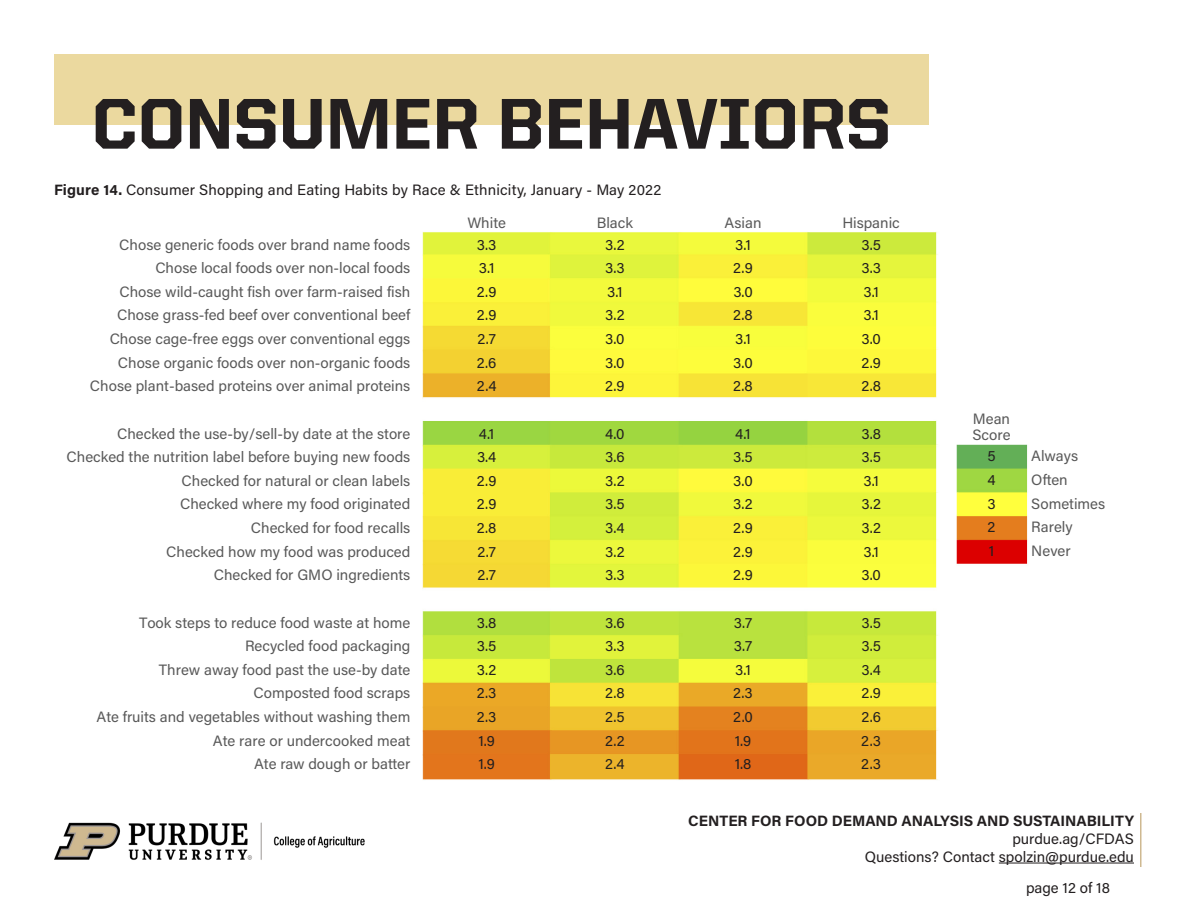
<style>
.page{position:relative;width:1188px;height:918px;background:#fff}
.page>*{position:absolute;margin:0;border:0;box-sizing:border-box;transform-origin:0 0}
.t1{font:800 72px "United Sans Reg";color:#231f20}
.t2{font:15px/23.7px "Acumin Pro";color:#595959;text-align:right}
.t3{font:15px/23.7px "Acumin Pro";letter-spacing:.005em;color:#231f20}
.t4{font:700 15px "Acumin Pro";letter-spacing:-.005em;color:#231f20}
.s1{font-weight:700}
</style>
<div class="page">
<hr style="left:999px;top:863px;width:135px;height:1px;background:#231f20">
<hr style="left:1140px;top:813px;width:2px;height:54px;background:#cfb991">
<img style="left:54px;top:822px;width:311px;height:38px">
<img style="left:422px;top:232px;width:606px;height:548px">
<div style="left:54px;top:54px;width:875px;height:71px;background:#ebd99f"></div>
<h1 class="t1" style="left:92px;top:84px;width:801px">CONSUMER BEHAVIORS</h1>
<p class="t3" style="left:54px;top:178px;width:609px"><span class="s1">Figure 14.</span> Consumer Shopping and Eating Habits by Race &amp; Ethnicity, January - May 2022</p>
<p class="t2" style="left:90px;top:232px;width:322px">Chose generic foods over brand name foods Chose local foods over non-local foods<br>Chose wild-caught fish over farm-raised fish Chose grass-fed beef over conventional beef Chose cage-free eggs over conventional eggs Chose organic foods over non-organic foods Chose plant-based proteins over animal proteins</p>
<p class="t2" style="left:67px;top:421px;width:345px">Checked the use-by/sell-by date at the store Checked the nutrition label before buying new foods Checked for natural or clean labels<br>Checked where my food originated<br>Checked for food recalls<br>Checked how my food was produced<br>Checked for GMO ingredients</p>
<p class="t2" style="left:96px;top:610px;width:315px">Took steps to reduce food waste at home<br>Recycled food packaging<br>Threw away food past the use-by date<br>Composted food scraps<br>Ate fruits and vegetables without washing them<br>Ate rare or undercooked meat<br>Ate raw dough or batter</p>
<p class="t2" style="left:467px;top:210px;width:40px">White</p>
<p class="t3" style="left:477px;top:232px;width:21px">3.3<br>3.1<br>2.9<br>2.9<br>2.7<br>2.6<br>2.4</p>
<p class="t3" style="left:477px;top:421px;width:21px">4.1<br>3.4<br>2.9<br>2.9<br>2.8<br>2.7<br>2.7</p>
<p class="t3" style="left:477px;top:610px;width:21px;text-align:justify">3.8<br>3.5<br>3.2<br>2.3<br>2.3<br>1.9<br>1.9</p>
<p class="t2" style="left:597px;top:210px;width:38px">Black</p>
<p class="t2" style="left:724px;top:210px;width:39px">Asian</p>
<p class="t2" style="left:842px;top:210px;width:59px">Hispanic</p>
<p class="t3" style="left:605px;top:232px;width:21px">3.2<br>3.3<br>3.1<br>3.2<br>3.0<br>3.0<br>2.9</p>
<p class="t3" style="left:605px;top:421px;width:21px;text-align:justify">4.0<br>3.6<br>3.2<br>3.5<br>3.4<br>3.2<br>3.3</p>
<p class="t3" style="left:605px;top:610px;width:21px;text-align:justify">3.6<br>3.3<br>3.6<br>2.8<br>2.5<br>2.2<br>2.4</p>
<p class="t3" style="left:733px;top:232px;width:21px">3.1<br>2.9<br>3.0<br>2.8<br>3.1<br>3.0<br>2.8</p>
<p class="t3" style="left:733px;top:421px;width:21px">4.1<br>3.5<br>3.0<br>3.2<br>2.9<br>2.9<br>2.9</p>
<p class="t3" style="left:733px;top:610px;width:21px">3.7<br>3.7<br>3.1<br>2.3<br>2.0<br>1.9<br>1.8</p>
<p class="t3" style="left:861px;top:232px;width:21px">3.5<br>3.3<br>3.1<br>3.1<br>3.0<br>2.9<br>2.8</p>
<p class="t3" style="left:861px;top:421px;width:21px">3.8<br>3.5<br>3.1<br>3.2<br>3.2<br>3.1<br>3.0</p>
<p class="t3" style="left:861px;top:610px;width:21px;text-align:justify">3.5<br>3.5<br>3.4<br>2.9<br>2.6<br>2.3<br>2.3</p>
<p class="t2" style="left:973px;top:409px;width:40px;line-height:16.5px;text-align:left">Mean<br>Score</p>
<p class="t3" style="left:987px;top:444px;width:10px;text-align:justify">5<br>4<br>3<br>2<br>1</p>
<p class="t2" style="left:1031px;top:444px;width:76px;text-align:left">Always<br>Often<br>Sometimes<br>Rarely<br>Never</p>
<p class="t4" style="left:688px;top:810px;width:447px">CENTER FOR FOOD DEMAND ANALYSIS AND SUSTAINABILITY</p>
<p class="t3" style="left:865px;top:829px;width:271px;line-height:18px;text-align:right">purdue.ag/CFDAS<br>Questions? Contact spolzin@purdue.edu</p>
<p class="t3" style="left:1026px;top:876px;width:85px">page 12 of 18</p>
</div>
